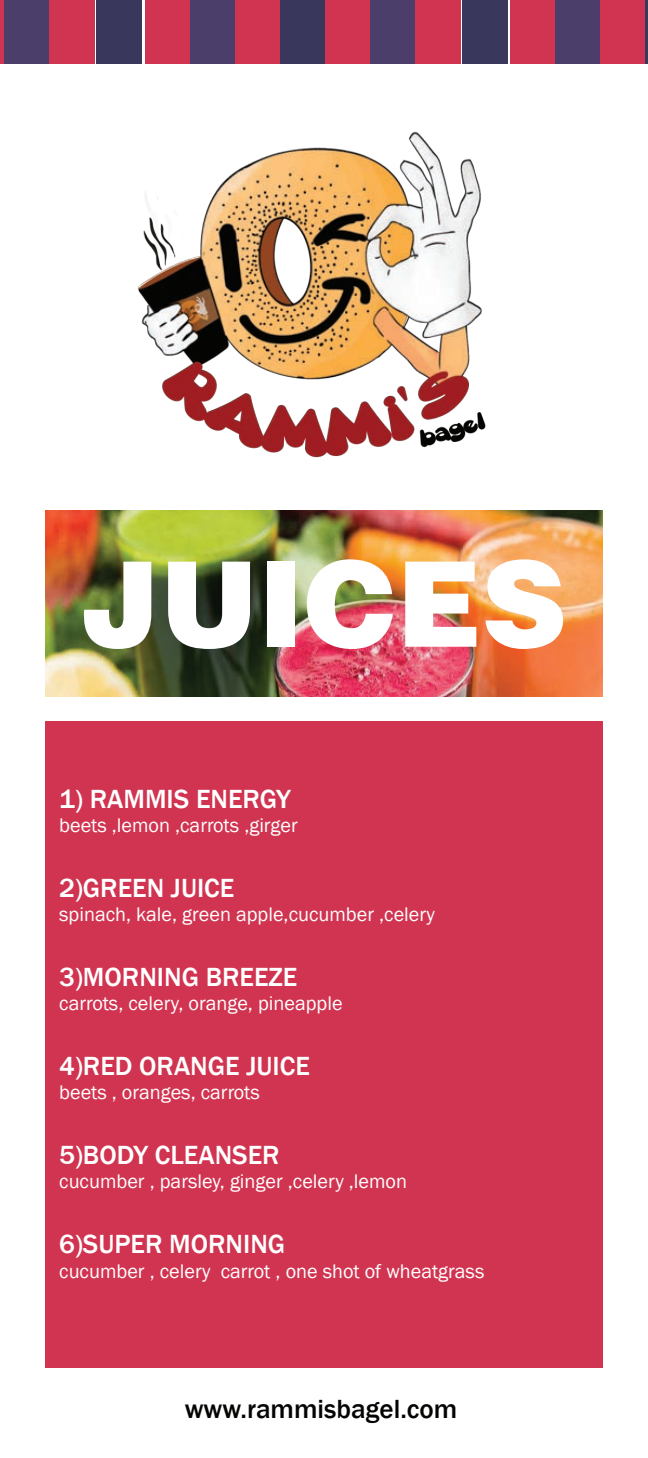
<style>
.page{position:relative;width:648px;height:1458px;background:#fff}
.page>*{position:absolute;margin:0;border:0;box-sizing:border-box;transform-origin:0 0}
.t1{font:900 118.12px "Helvetica LT";color:#fff}
.t2{font:500 27px "Franklin Gothic";color:#fff}
.t3{font:500 27px "Franklin Gothic";color:#040503}
.t4{font:20.25px "Franklin Gothic";color:#fff}
</style>
<div class="page">
<div style="left:45px;top:721px;width:558px;height:646px;background:#d13450"></div>
<div style="left:0;top:0;width:5px;height:64px;background:#d13450"></div>
<div style="left:5px;top:0;width:45px;height:64px;background:#4b3e6b"></div>
<div style="left:50px;top:0;width:45px;height:64px;background:#d13450"></div>
<div style="left:97px;top:0;width:45px;height:64px;background:#3a375d"></div>
<div style="left:145px;top:0;width:45px;height:64px;background:#d13450"></div>
<div style="left:190px;top:0;width:45px;height:64px;background:#4b3e6b"></div>
<div style="left:235px;top:0;width:45px;height:64px;background:#d13450"></div>
<div style="left:280px;top:0;width:45px;height:64px;background:#3a375d"></div>
<div style="left:325px;top:0;width:45px;height:64px;background:#d13450"></div>
<div style="left:370px;top:0;width:45px;height:64px;background:#4b3e6b"></div>
<div style="left:415px;top:0;width:45px;height:64px;background:#d13450"></div>
<div style="left:462px;top:0;width:45px;height:64px;background:#3a375d"></div>
<div style="left:511px;top:0;width:45px;height:64px;background:#d13450"></div>
<div style="left:556px;top:0;width:45px;height:64px;background:#4b3e6b"></div>
<div style="left:601px;top:0;width:45px;height:64px;background:#d13450"></div>
<hr style="left:646px;top:0;width:2px;height:64px;background:#3a375d">
<img style="left:45px;top:510px;width:558px;height:187px">
<img style="left:81px;top:131px;width:486px;height:442px">
<h1 class="t1" style="left:81px;top:527px;width:488px">JUICES</h1>
<h2 class="t2" style="left:59px;top:782px;width:233px">1) RAMMIS ENERGY</h2>
<p class="t4" style="left:59px;top:813px;width:240px">beets ,lemon ,carrots ,girger</p>
<h2 class="t2" style="left:59px;top:871px;width:177px">2)GREEN JUICE</h2>
<p class="t4" style="left:59px;top:902px;width:377px">spinach, kale, green apple,cucumber ,celery</p>
<h2 class="t2" style="left:59px;top:960px;width:240px">3)MORNING BREEZE</h2>
<p class="t4" style="left:59px;top:991px;width:285px">carrots, celery, orange, pineapple</p>
<h2 class="t2" style="left:59px;top:1049px;width:252px">4)RED ORANGE JUICE</h2>
<p class="t4" style="left:59px;top:1080px;width:202px">beets , oranges, carrots</p>
<h2 class="t2" style="left:59px;top:1138px;width:222px">5)BODY CLEANSER</h2>
<p class="t4" style="left:59px;top:1169px;width:349px">cucumber , parsley, ginger ,celery ,lemon</p>
<h2 class="t2" style="left:59px;top:1228px;width:228px">6)SUPER MORNING</h2>
<p class="t4" style="left:59px;top:1258px;width:427px">cucumber , celery carrot , one shot of wheatgrass</p>
<h2 class="t3" style="left:185px;top:1393px;width:274px">www.rammisbagel.com</h2>
</div>
